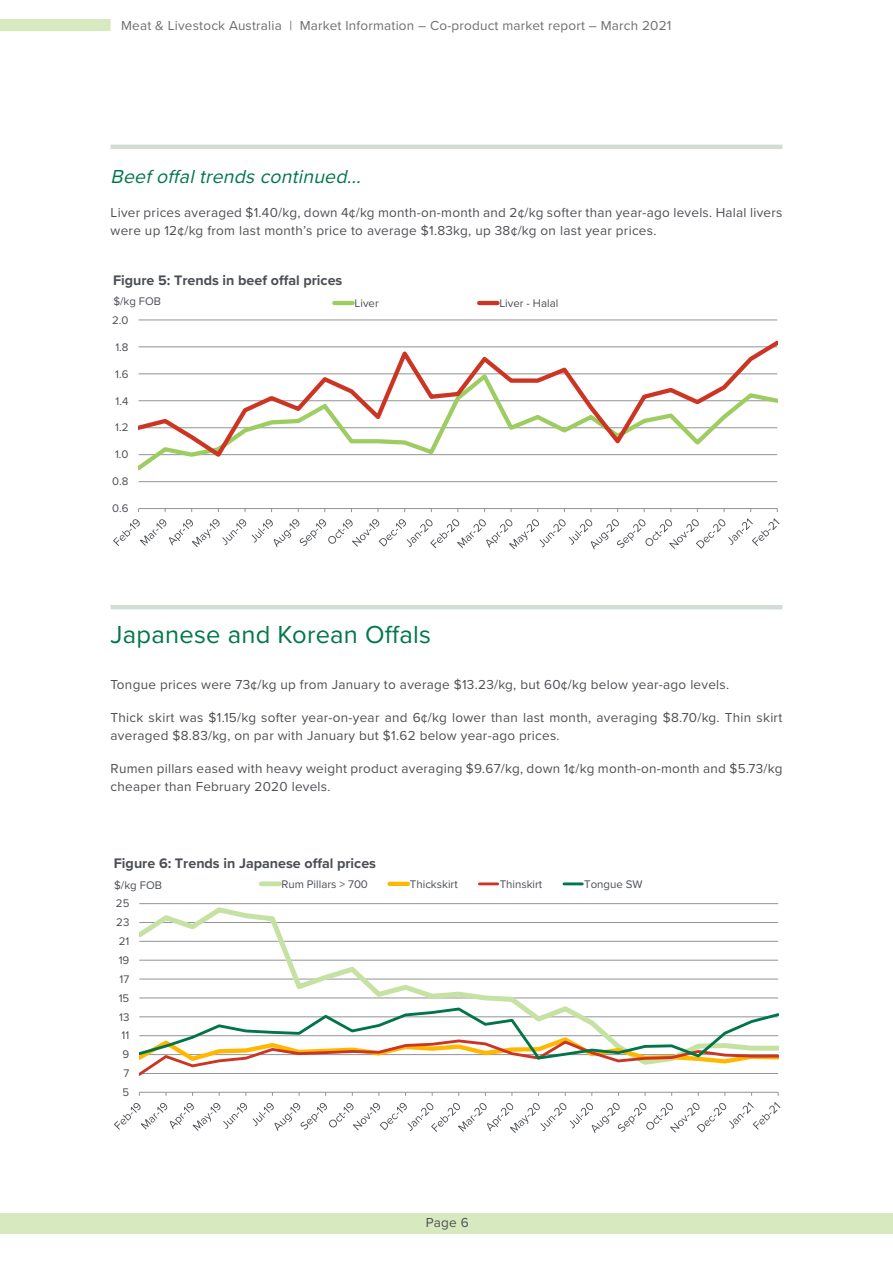
<style>
.page{position:relative;width:893px;height:1263px;background:#fff}
.page>*{position:absolute;margin:0;border:0;box-sizing:border-box;transform-origin:0 0}
.t1{font:25.5px "Proxima Nova";letter-spacing:.01em;color:#00774a}
.t2{font:italic 19.5px "Proxima Nova";color:#00774a}
.t3{font:700 14.25px "Proxima Nova";color:#4b4f54}
.t4{font:13.5px/18px "Proxima Nova";letter-spacing:.02em;color:#4d5054}
.t5{font:13.5px "Proxima Nova";letter-spacing:.015em;color:#6e6d71}
.t6{font:11.4px "Proxima Nova";color:#4b4f54}
</style>
<div class="page">
<div style="left:0;top:19px;width:111px;height:12px;background:#d7e9bf"></div>
<div style="left:0;top:1213px;width:893px;height:21px;background:#d7e9bf"></div>
<hr style="left:111px;top:145px;width:671px;height:4px;background:#d1ddd5">
<hr style="left:111px;top:605px;width:671px;height:4px;background:#d1ddd5">
<hr style="left:138px;top:481px;width:639px;height:1px;background:#929395">
<hr style="left:138px;top:320px;width:639px;height:1px;background:#929395">
<hr style="left:138px;top:508px;width:639px;height:1px;background:#929395">
<svg style="left:138px;top:340px;width:640px;height:121px"></svg>
<svg style="left:113px;top:519px;width:133px;height:28px"></svg>
<svg style="left:252px;top:518px;width:528px;height:31px"></svg>
<hr style="left:334px;top:301px;width:19px;height:4px;background:#9dcd61">
<hr style="left:479px;top:301px;width:18px;height:4px;background:#cc3524">
<hr style="left:139px;top:903px;width:639px;height:1px;background:#929395">
<hr style="left:139px;top:1092px;width:639px;height:1px;background:#929395">
<svg style="left:139px;top:904px;width:640px;height:102px"></svg>
<svg style="left:139px;top:1006px;width:640px;height:70px"></svg>
<svg style="left:114px;top:1102px;width:666px;height:31px"></svg>
<div style="left:261px;top:881px;width:19px;height:5px;background:#c6e2a3"></div>
<hr style="left:390px;top:882px;width:18px;height:4px;background:#ffb700">
<hr style="left:479px;top:882px;width:19px;height:3px;background:#cc3524">
<hr style="left:564px;top:882px;width:18px;height:3px;background:#007549">
<p class="t5" style="left:121px;top:15px;width:552px">Meat &amp; Livestock Australia | Market Information – Co-product market report – March 2021</p>
<h2 class="t2" style="left:111px;top:162px;width:257px">Beefoffaltrendscontinued...</h2>
<p class="t4" style="left:111px;top:203px;width:673px">Liver prices averaged $1.40/kg, down 4¢/kg month-on-month and 2¢/kg softer than year-ago levels. Halal livers were up 12¢/kg from last month’s price to average $1.83kg, up 38¢/kg on last year prices.</p>
<p class="t3" style="left:113px;top:269px;width:231px">Figure 5: Trends in beef offal prices</p>
<p class="t6" style="left:113px;top:293px;width:49px">$/kg FOB</p>
<p class="t6" style="left:112px;top:311px;width:18px">2.0</p>
<p class="t6" style="left:115px;top:338px;width:15px">1.8</p>
<p class="t6" style="left:115px;top:365px;width:15px">1.6</p>
<p class="t6" style="left:116px;top:392px;width:14px">1.4</p>
<p class="t6" style="left:115px;top:419px;width:15px">1.2</p>
<p class="t6" style="left:115px;top:446px;width:15px">1.0</p>
<p class="t6" style="left:112px;top:473px;width:18px">0.8</p>
<p class="t6" style="left:112px;top:500px;width:18px">0.6</p>
<p class="t6" style="left:355px;top:294px;width:26px">Liver</p>
<p class="t6" style="left:499px;top:294px;width:60px">Liver - Halal</p>
<h1 class="t1" style="left:111px;top:616px;width:322px">Japanese and Korean Offals</h1>
<p class="t4" style="left:111px;top:675px;width:620px">Tongue prices were 73¢/kg up from January to average $13.23/kg, but 60¢/kg below year-ago levels.</p>
<p class="t4" style="left:111px;top:708px;width:673px">Thick skirt was $1.15/kg softer year-on-year and 6¢/kg lower than last month, averaging $8.70/kg. Thin skirt averaged $8.83/kg, on par with January but $1.62 below year-ago prices.</p>
<p class="t4" style="left:111px;top:759px;width:673px">Rumen pillars eased with heavy weight product averaging $9.67/kg, down 1¢/kg month-on-month and $5.73/kg cheaper than February 2020 levels.</p>
<p class="t3" style="left:114px;top:853px;width:264px">Figure 6: Trends in Japanese offal prices</p>
<p class="t6" style="left:281px;top:875px;width:88px">Rum Pillars &gt; 700</p>
<p class="t6" style="left:410px;top:875px;width:49px">Thickskirt</p>
<p class="t6" style="left:500px;top:875px;width:44px">Thinskirt</p>
<p class="t6" style="left:584px;top:875px;width:60px">Tongue SW</p>
<p class="t6" style="left:114px;top:877px;width:49px">$/kg FOB</p>
<p class="t6" style="left:116px;top:895px;width:15px">25</p>
<p class="t6" style="left:116px;top:914px;width:15px">23</p>
<p class="t6" style="left:119px;top:933px;width:12px">21</p>
<p class="t6" style="left:119px;top:951px;width:12px">19</p>
<p class="t6" style="left:120px;top:970px;width:11px">17</p>
<p class="t6" style="left:119px;top:989px;width:12px">15</p>
<p class="t6" style="left:119px;top:1008px;width:12px">13</p>
<p class="t6" style="left:122px;top:1027px;width:9px">11</p>
<p class="t6" style="left:123px;top:1046px;width:8px">9</p>
<p class="t6" style="left:123px;top:1065px;width:7px">7</p>
<p class="t6" style="left:123px;top:1084px;width:8px">5</p>
<p class="t4" style="left:426px;top:1213px;width:44px">Page 6</p>
</div>
